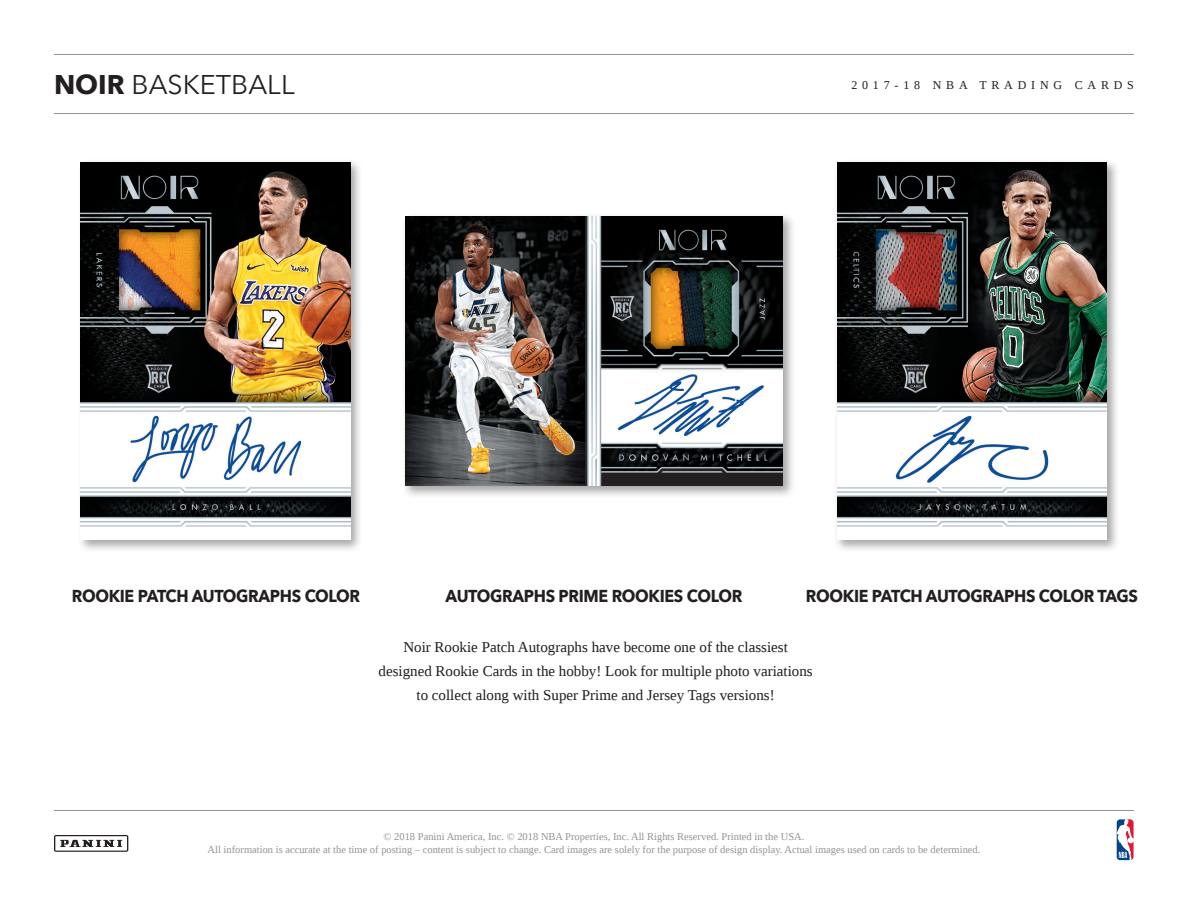
<style>
.page{position:relative;width:1188px;height:918px;background:#fff}
.page>*{position:absolute;margin:0;border:0;box-sizing:border-box;transform-origin:0 0}
.t1{font:27px "Avenir Next";color:#231f20}
.t2{font:700 17.25px "Avenir Next";letter-spacing:-.02em;color:#231f20;scale:.93 1}
.t3{font:15px/24px "Liberation Serif";color:#231f20;text-align:center}
.t4{font:12px "Liberation Serif";letter-spacing:.4em;color:#231f20}
.t5{font:10.5px/12.6px "Liberation Serif";color:#939598;text-align:center}
.s1{font-weight:700}
</style>
<div class="page">
<div style="left:77px;top:159px;width:286px;height:394px;background:#231f20;opacity:.4"></div>
<img style="left:80px;top:162px;width:270px;height:378px">
<div style="left:834px;top:159px;width:286px;height:394px;background:#231f20;opacity:.4"></div>
<img style="left:837px;top:162px;width:270px;height:378px">
<div style="left:402px;top:213px;width:394px;height:286px;background:#231f20;opacity:.4"></div>
<img style="left:405px;top:216px;width:378px;height:270px">
<svg style="left:1116px;top:818px;width:19px;height:43px"></svg>
<svg style="left:1117px;top:819px;width:17px;height:41px"></svg>
<hr style="left:54px;top:113px;width:1080px;height:1px;background:#939598">
<hr style="left:54px;top:54px;width:1080px;height:1px;background:#939598">
<hr style="left:54px;top:810px;width:1080px;height:1px;background:#939598">
<svg style="left:54px;top:835px;width:74px;height:17px"></svg>
<h1 class="t1" style="left:54px;top:69px;width:242px"><span class="s1">NOIR</span> BASKETBALL</h1>
<p class="t4" style="left:851px;top:77px;width:284px">2017-18 NBA TRADING CARDS</p>
<p class="t2" style="left:72px;top:585px;width:312px">ROOKIE PATCH AUTOGRAPHS COLOR</p>
<p class="t2" style="left:806px;top:585px;width:359px">ROOKIE PATCH AUTOGRAPHS COLOR TAGS</p>
<p class="t2" style="left:446px;top:585px;width:321px">AUTOGRAPHS PRIME ROOKIES COLOR</p>
<p class="t3" style="left:379px;top:635px;width:436px">Noir Rookie Patch Autographs have become one of the classiest designed Rookie Cards in the hobby! Look for multiple photo variations to collect along with Super Prime and Jersey Tags versions!</p>
<p class="t5" style="left:208px;top:831px;width:774px">© 2018 Panini America, Inc. © 2018 NBA Properties, Inc. All Rights Reserved. Printed in the USA.<br>All information is accurate at the time of posting – content is subject to change. Card images are solely for the purpose of design display. Actual images used on cards to be determined.</p>
</div>
